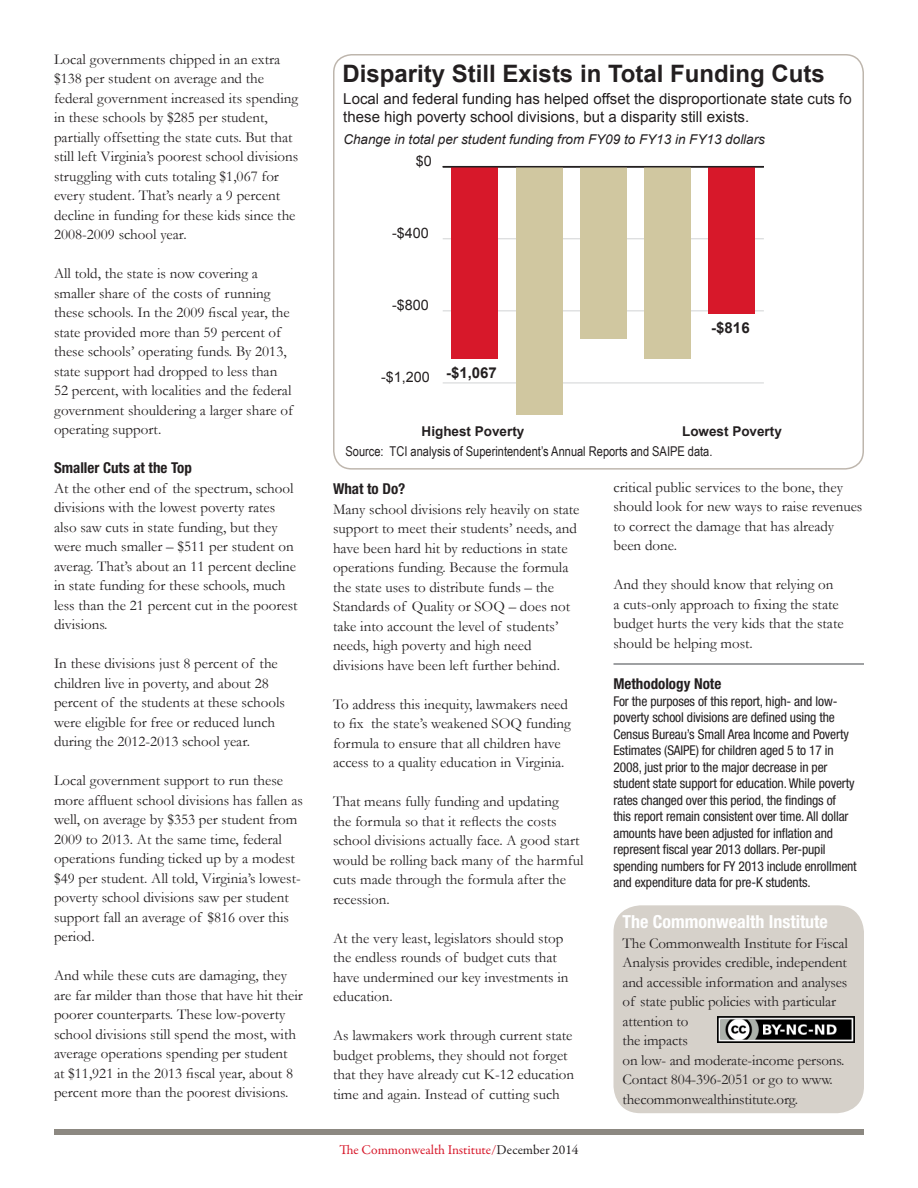
<style>
.page{position:relative;width:918px;height:1188px;background:#fff}
.page>*{position:absolute;margin:0;border:0;box-sizing:border-box;transform-origin:0 0}
.t1{font:700 24px "Arial";color:#231f20}
.Body_Copy{font:700 condensed 18px "Helvetica Neue";color:#fff}
.Body_Copy-2{font:15px/19.5px "Garamond";color:#231f20}
.t2{font:15px/18px "Arial";color:#231f20}
.Body_Copy-3{font:700 condensed 15px "Helvetica Neue";color:#231f20}
.t3{font:700 15px "Arial";color:#231f20}
.t4{font:14.4px "Arial";color:#231f20}
.Body_Copy-4{font:condensed 13.5px/16.5px "Helvetica Neue";letter-spacing:-.01em;color:#231f20}
.t5{font:13.5px "Arial Narrow";color:#231f20}
.t6{font:italic 13.5px "Arial";color:#231f20}
.t7{font:13.5px "Garamond Premr Pro";letter-spacing:-.005em;color:#d71729}
.t8{font:700 13.5px "Arial";color:#231f20}
.s1{color:#231f20}
</style>
<div class="page">
<div style="left:54px;top:1130px;width:810px;height:5px;background:#8c8881"></div>
<div style="left:614px;top:905px;width:250px;height:208px;background:#d6d1ca;border-radius:27px"></div>
<img style="left:718px;top:1017px;width:137px;height:25px">
<div style="left:333px;top:54px;width:531px;height:416px;border:2px solid #beb6ad;border-radius:18px"></div>
<hr style="left:443px;top:383px;width:321px;height:1px;background:#d1d3d4">
<hr style="left:443px;top:310px;width:321px;height:1px;background:#d1d3d4">
<hr style="left:443px;top:238px;width:321px;height:1px;background:#d1d3d4">
<div style="left:452px;top:167px;width:46px;height:192px;background:#d7182a"></div>
<div style="left:516px;top:167px;width:46px;height:248px;background:#d0c7a0"></div>
<div style="left:580px;top:167px;width:46px;height:171px;background:#d0c7a0"></div>
<div style="left:644px;top:167px;width:47px;height:191px;background:#d0c7a0"></div>
<div style="left:709px;top:167px;width:46px;height:147px;background:#d7182a"></div>
<hr style="left:443px;top:166px;width:321px;height:1px;background:#231f20">
<hr style="left:614px;top:663px;width:250px;height:2px;background:#808285">
<p class="Body_Copy-2" style="left:54px;top:49px;width:246px">Local governments chipped in an extra $138 per student on average and the federal government increased its spending in these schools by $285 per student, partially offsetting the state cuts. But that still left Virginia’s poorest school divisions struggling with cuts totaling $1,067 for every student. That’s nearly a 9 percent decline in funding for these kids since the 2008-2009 school year.</p>
<p class="Body_Copy-2" style="left:54px;top:263px;width:240px">All told, the state is now covering a smaller share of the costs of running these schools. In the 2009 fiscal year, the state provided more than 59 percent of these schools’ operating funds. By 2013, state support had dropped to less than 52 percent, with localities and the federal government shouldering a larger share of operating support.</p>
<p class="Body_Copy-3" style="left:54px;top:459px;width:139px">Smaller Cuts at the Top</p>
<p class="Body_Copy-2" style="left:54px;top:478px;width:245px">At the other end of the spectrum, school divisions with the lowest poverty rates also saw cuts in state funding, but they were much smaller – $511 per student on averag. That’s about an 11 percent decline in state funding for these schools, much less than the 21 percent cut in the poorest divisions.</p>
<p class="Body_Copy-2" style="left:54px;top:653px;width:232px">In these divisions just 8 percent of the children live in poverty, and about 28 percent of the students at these schools were eligible for free or reduced lunch during the 2012-2013 school year.</p>
<p class="Body_Copy-2" style="left:54px;top:770px;width:250px">Local government support to run these more affluent school divisions has fallen as well, on average by $353 per student from 2009 to 2013. At the same time, federal operations funding ticked up by a modest $49 per student. All told, Virginia’s lowest&shy;poverty school divisions saw per student support fall an average of $816 over this period.</p>
<p class="Body_Copy-2" style="left:54px;top:965px;width:250px">And while these cuts are damaging, they are far milder than those that have hit their poorer counterparts. These low-poverty school divisions still spend the most, with average operations spending per student<br>at $11,921 in the 2013 fiscal year, about 8 percent more than the poorest divisions.</p>
<p class="t1" style="left:343px;top:57px;width:484px">Disparity Still Exists in Total Funding Cuts</p>
<p class="t2" style="left:343px;top:90px;width:515px">Local and federal funding has helped offset the disproportionate state cuts for these high poverty school divisions, but a disparity still exists.</p>
<p class="t6" style="left:343px;top:130px;width:423px">Change in total per student funding from FY09 to FY13 in FY13 dollars</p>
<p class="t4" style="left:416px;top:152px;width:18px">$0</p>
<p class="t4" style="left:392px;top:224px;width:38px">-$400</p>
<p class="t4" style="left:392px;top:296px;width:38px">-$800</p>
<p class="t4" style="left:381px;top:368px;width:50px">-$1,200</p>
<p class="t3" style="left:446px;top:363px;width:52px">-$1,067</p>
<p class="t8" style="left:422px;top:423px;width:104px">Highest Poverty</p>
<p class="t3" style="left:711px;top:317px;width:40px">-$816</p>
<p class="t8" style="left:682px;top:423px;width:101px">Lowest Poverty</p>
<p class="t5" style="left:346px;top:441px;width:369px">Source: TCI analysis of Superintendent’s Annual Reports and SAIPE data.</p>
<p class="Body_Copy-3" style="left:333px;top:480px;width:74px">What to Do?</p>
<p class="Body_Copy-2" style="left:333px;top:499px;width:248px">Many school divisions rely heavily on state support to meet their students’ needs, and have been hard hit by reductions in state operations funding. Because the formula the state uses to distribute funds – the Standards of Quality or SOQ – does not take into account the level of students’ needs, high poverty and high need divisions have been left further behind.</p>
<p class="Body_Copy-2" style="left:333px;top:694px;width:239px">To address this inequity, lawmakers need to fix the state’s weakened SOQ funding formula to ensure that all children have access to a quality education in Virginia.</p>
<p class="Body_Copy-2" style="left:333px;top:792px;width:252px">That means fully funding and updating<br>the formula so that it reflects the costs school divisions actually face. A good start would be rolling back many of the harmful cuts made through the formula after the recession.</p>
<p class="Body_Copy-2" style="left:333px;top:928px;width:237px">At the very least, legislators should stop the endless rounds of budget cuts that have undermined our key investments in education.</p>
<p class="Body_Copy-2" style="left:333px;top:1026px;width:243px">As lawmakers work through current state budget problems, they should not forget that they have already cut K-12 education time and again. Instead of cutting such</p>
<p class="t7" style="left:339px;top:1142px;width:241px">The Commonwealth Institute/<span class="s1">December 2014</span></p>
<p class="Body_Copy-2" style="left:614px;top:477px;width:250px">critical public services to the bone, they should look for new ways to raise revenues to correct the damage that has already been done.</p>
<p class="Body_Copy-2" style="left:614px;top:574px;width:232px">And they should know that relying on<br>a cuts-only approach to fixing the state budget hurts the very kids that the state should be helping most.</p>
<p class="Body_Copy-3" style="left:614px;top:675px;width:109px">Methodology Note</p>
<p class="Body_Copy-4" style="left:614px;top:692px;width:245px">For the purposes of this report, high- and low&shy;poverty school divisions are defined using the Census Bureau’s Small Area Income and Poverty Estimates (SAIPE) for children aged 5 to 17 in 2008, just prior to the major decrease in per student state support for education. While poverty rates changed over this period, the findings of this report remain consistent over time. All dollar amounts have been adjusted for inflation and represent fiscal year 2013 dollars. Per-pupil spending numbers for FY 2013 include enrollment and expenditure data for pre-K students.</p>
<p class="Body_Copy" style="left:623px;top:911px;width:207px">The Commonwealth Institute</p>
<p class="Body_Copy-2" style="left:623px;top:933px;width:227px">The Commonwealth Institute for Fiscal<br>Analysis provides credible, independent and accessible information and analyses of state public policies with particular attention to<br>the impacts<br>on low- and moderate-income persons.<br>Contact 804-396-2051 or go to www. thecommonwealthinstitute.org.</p>
</div>
